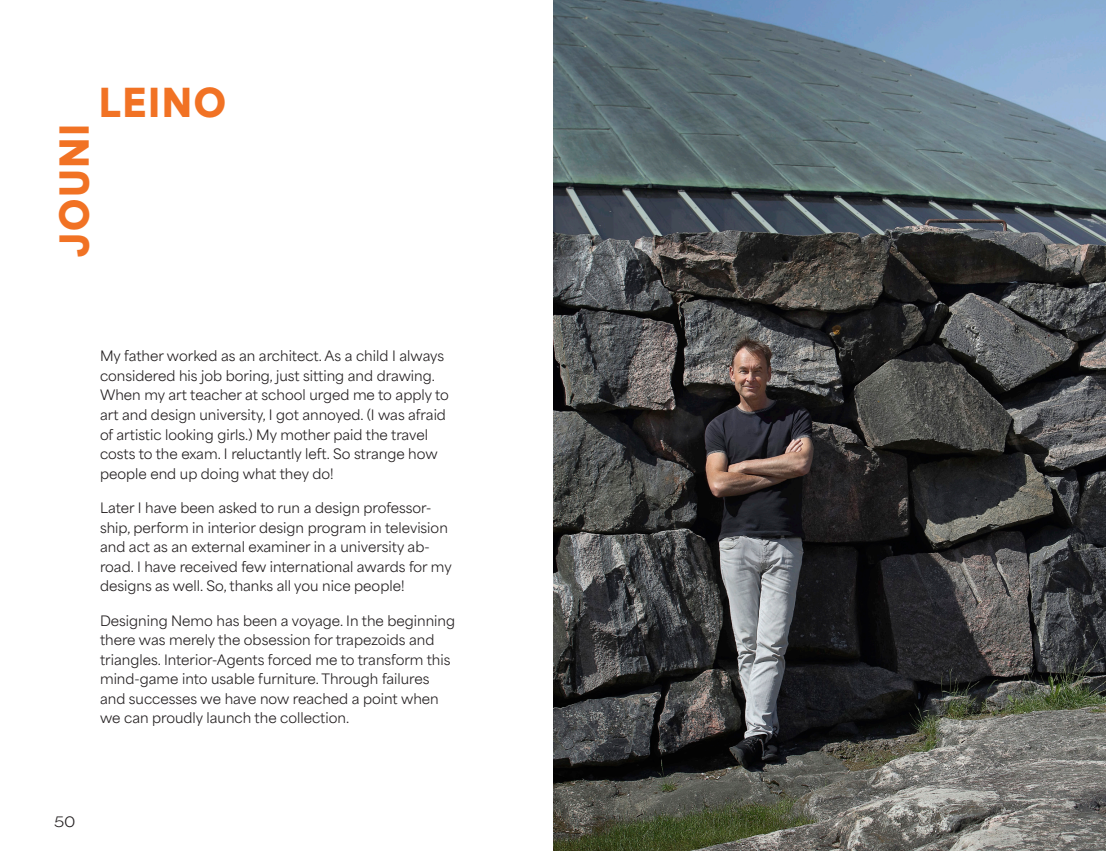
<style>
.page{position:relative;width:1106px;height:851px;background:#fff}
.page>*{position:absolute;margin:0;border:0;box-sizing:border-box;transform-origin:0 0}
.otsikko{font:900 37.5px "Area Normal";letter-spacing:.04em;color:#f17224}
.leipis{font:13.5px/19.5px "Area Normal";color:#231f20}
.t1{font:13.5px "Area Extended";color:#231f20}
</style>
<div class="page">
<img style="left:553px;top:0;width:553px;height:850px">
<p class="otsikko" style="left:40px;top:257px;width:134px;rotate:-90deg">JOUNI</p>
<p class="otsikko" style="left:99px;top:68px;width:129px">LEINO</p>
<p class="leipis" style="left:100px;top:345px;width:350px">My father worked as an architect. As a child I always considered his job boring, just sitting and drawing.<br>When my art teacher at school urged me to apply to art and design university, I got annoyed. (I was afraid of artistic looking girls.) My mother paid the travel costs to the exam. I reluctantly left. So strange how people end up doing what they do!</p>
<p class="leipis" style="left:100px;top:496px;width:353px">Later I have been asked to run a design professor&shy;ship, perform in interior design program in television and act as an external examiner in a university ab&shy;road. I have received few international awards for my designs as well. So, thanks all you nice people!</p>
<p class="leipis" style="left:100px;top:609px;width:357px">Designing Nemo has been a voyage. In the beginning there was merely the obsession for trapezoids and triangles. Interior-Agents forced me to transform this mind-game into usable furniture. Through failures and successes we have now reached a point when we can proudly launch the collection.</p>
<p class="t1" style="left:54px;top:809px;width:23px">50</p>
</div>
